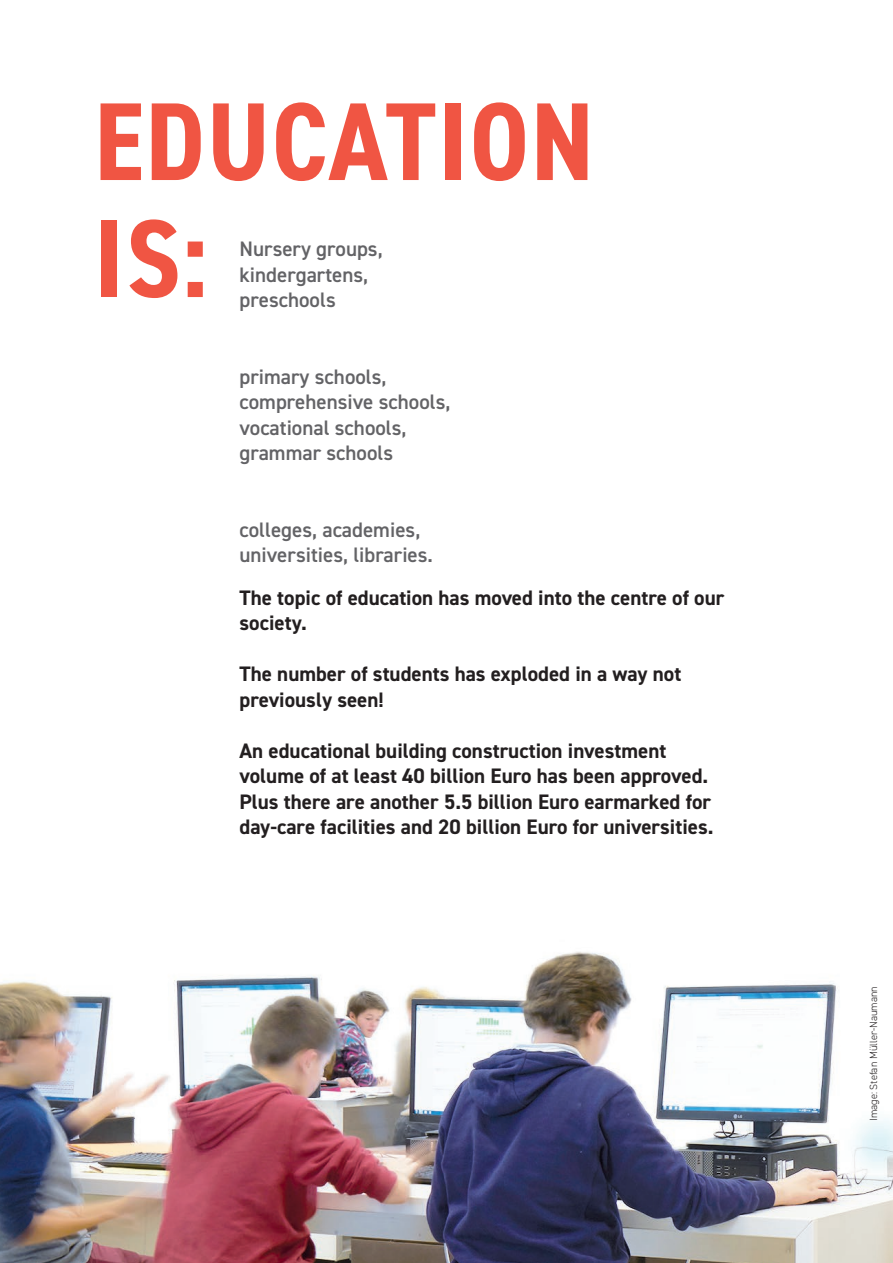
<style>
.page{position:relative;width:893px;height:1263px;background:#fff}
.page>*{position:absolute;margin:0;border:0;box-sizing:border-box;transform-origin:0 0}
.t1{font:700 condensed 111px/117px "DIN2014";letter-spacing:.015em;color:#f05543}
.t2{font:700 21px/25.5px "DIN2014";color:#231f20}
.t3{font:600 21px/25.5px "DIN2014";color:#636366}
.t4{font:300 10.5px "DIN2014";color:#231f20}
</style>
<div class="page">
<hr style="left:892px;top:0;width:1px;height:1263px;background:#f05543">
<img style="left:0;top:116px;width:893px;height:1147px">
<h1 class="t1" style="left:94px;top:82px;width:501px">EDUCATION<br>IS:</h1>
<p class="t3" style="left:240px;top:236px;width:145px">Nursery groups, kindergartens, preschools</p>
<p class="t3" style="left:240px;top:363px;width:212px">primary schools, comprehensive schools, vocational schools, grammar schools</p>
<p class="t3" style="left:240px;top:516px;width:195px">colleges, academies, universities, libraries.</p>
<p class="t2" style="left:240px;top:585px;width:486px">The topic of education has moved into the centre of our society.</p>
<p class="t2" style="left:240px;top:661px;width:443px">The number of students has exploded in a way not previously seen!</p>
<p class="t2" style="left:240px;top:738px;width:476px">An educational building construction investment volume of at least 40 billion Euro has been approved.<br>Plus there are another 5.5 billion Euro earmarked for day-care facilities and 20 billion Euro for universities.</p>
<p class="t4" style="left:867px;top:1121px;width:137px;rotate:-90deg">Image: Stefan Müller-Naumann</p>
</div>
